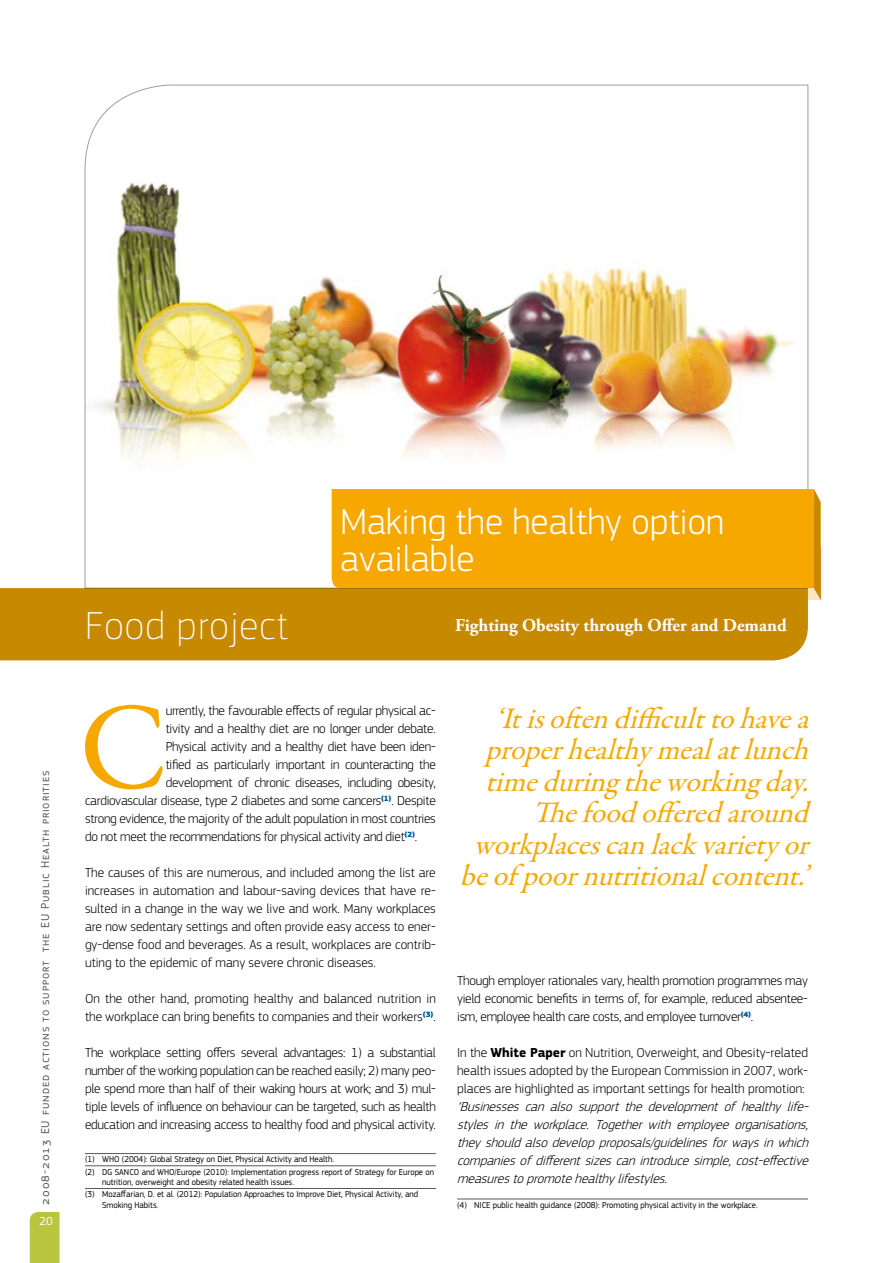
<style>
.page{position:relative;width:893px;height:1263px;background:#fff}
.page>*{position:absolute;margin:0;border:0;box-sizing:border-box;transform-origin:0 0}
.t1{font:124.65px "Garamond Premr Pro";color:#f7a800}
.t2{font:100 40.5px "EC Square Sans Pro";letter-spacing:.03em;color:#fff}
.t3{font:300 37.5px/37.5px "EC Square Sans Pro";color:#fff}
.t4{font:italic 30px/31.5px "Garamond Premr Pro";color:#f7a800;text-align:right}
.t5{font:700 18px "Adobe Garamond Pro";color:#fff}
.t6{font:300 13.5px/18px "EC Square Sans Pro";letter-spacing:-.02em;color:#000;text-align:justify}
.t7{font:italic 300 13.5px/18px "EC Square Sans Pro";color:#000;text-align:justify}
.t8{font:300 13.5px/18px "EC Square Sans Pro";color:#000}
.t9{font:12px "EC Square Sans Pro";letter-spacing:.075em;color:#535c55}
.t10{font:12px "EC Square Sans Pro";color:#fff}
.t11{font:9px/12.1px "EC Square Sans Pro";color:#000;scale:.95 1}
.s1{font-weight:700}
</style>
<div class="page">
<div style="left:30px;top:1212px;width:30px;height:51px;background:#b9c53f"></div>
<img style="left:85px;top:85px;width:723px;height:503px">
<hr style="left:457px;top:1199px;width:351px;height:1px;background:#535c55">
<hr style="left:85px;top:1153px;width:351px;height:1px;background:#535c55">
<hr style="left:85px;top:1165px;width:351px;height:1px;background:#535c55">
<hr style="left:85px;top:1188px;width:351px;height:1px;background:#535c55">
<div style="left:808px;top:547px;width:13px;height:53px;background:#fee6be"></div>
<svg style="left:814px;top:489px;width:7px;height:111px"></svg>
<div style="left:332px;top:489px;width:482px;height:99px;background:#f7a800"></div>
<div style="left:0;top:588px;width:808px;height:72px;background:#c78900"></div>
<p class="t9" style="left:38px;top:1204px;width:436px;rotate:-90deg">2008-2013 EU funded actions to support the EU Public Health priorities</p>
<p class="t10" style="left:39px;top:1214px;width:15px">20</p>
<h3 class="t3" style="left:340px;top:502px;width:385px">Making the healthy option available</h3>
<h2 class="t2" style="left:85px;top:602px;width:205px">Food project</h2>
<h3 class="t5" style="left:455px;top:615px;width:333px">Fighting Obesity through Offer and Demand</h3>
<h1 class="t1" style="left:79px;top:673px;width:91px">C</h1>
<p class="t6" style="left:166px;top:702px;width:272px">urrently, the favourable effects of regular physical ac-</p>
<p class="t6" style="left:166px;top:720px;width:272px">tivity and a healthy diet are no longer under debate.</p>
<p class="t6" style="left:166px;top:738px;width:272px">Physical activity and a healthy diet have been iden-</p>
<p class="t6" style="left:166px;top:755px;width:272px">tified as particularly important in counteracting the</p>
<p class="t6" style="left:166px;top:773px;width:272px">development of chronic diseases, including obesity,</p>
<p class="t6" style="left:85px;top:791px;width:352px">cardiovascular disease, type 2 diabetes and some cancers<sup>(1)</sup>. Despite</p>
<p class="t6" style="left:85px;top:810px;width:352px">strong evidence, the majority of the adult population in most countries</p>
<p class="t6" style="left:85px;top:828px;width:334px">do not meet the recommendations for physical activity and diet<sup>(2)</sup>.</p>
<p class="t6" style="left:85px;top:864px;width:352px">The causes of this are numerous, and included among the list are increases in automation and labour-saving devices that have re&shy;sulted in a change in the way we live and work. Many workplaces are now sedentary settings and often provide easy access to ener&shy;gy-dense food and beverages. As a result, workplaces are contrib&shy;uting to the epidemic of many severe chronic diseases.</p>
<p class="t8" style="left:85px;top:989px;width:352px">On the other hand, promoting healthy and balanced nutrition in the workplace can bring benefits to companies and their workers<sup>(3)</sup>.</p>
<p class="t6" style="left:85px;top:1044px;width:352px">The workplace setting offers several advantages: 1) a substantial number of the working population can be reached easily; 2) many peo&shy;ple spend more than half of their waking hours at work; and 3) mul&shy;tiple levels of influence on behaviour can be targeted, such as health education and increasing access to healthy food and physical activity.</p>
<p class="t11" style="left:85px;top:1153px;width:369px">(1) WHO (2004): Global Strategy on Diet, Physical Activity and Health.<br>(2) DG SANCO and WHO/Europe (2010): Implementation progress report of Strategy for Europe on</p>
<p class="t11" style="left:85px;top:1176px;width:352px;text-indent:17px">nutrition, overweight and obesity related health issues.<br>(3) Mozaffarian, D. et al. (2012): Population Approaches to Improve Diet, Physical Activity, and</p>
<p class="t11" style="left:102px;top:1199px;width:61px">Smoking Habits.</p>
<h3 class="t4" style="left:460px;top:703px;width:360px">‘Itisoftendifficulttohavea properhealthymealatlunch timeduringtheworkingday.<br>Thefoodofferedaround workplacescanlackvarietyor beof poornutritionalcontent.’</h3>
<p class="t6" style="left:457px;top:972px;width:352px">Though employer rationales vary, health promotion programmes may yield economic benefits in terms of, for example, reduced absentee&shy;ism, employee health care costs, and employee turnover<sup>(4)</sup>.</p>
<p class="t6" style="left:457px;top:1044px;width:352px">In the <span class="s1">White Paper</span> on Nutrition, Overweight, and Obesity-related health issues adopted by the European Commission in 2007, work&shy;places are highlighted as important settings for health promotion:</p>
<p class="t7" style="left:457px;top:1098px;width:356px">‘Businesses can also support the development of healthy life&shy;styles in the workplace. Together with employee organisations, theyshouldalsodevelopproposals/guidelinesforwaysinwhich companiesofdifferentsizescanintroducesimple,cost-effective measurestopromotehealthylifestyles.</p>
<p class="t11" style="left:457px;top:1199px;width:318px">(4) NICE public health guidance (2008): Promoting physical activity in the workplace.</p>
</div>
